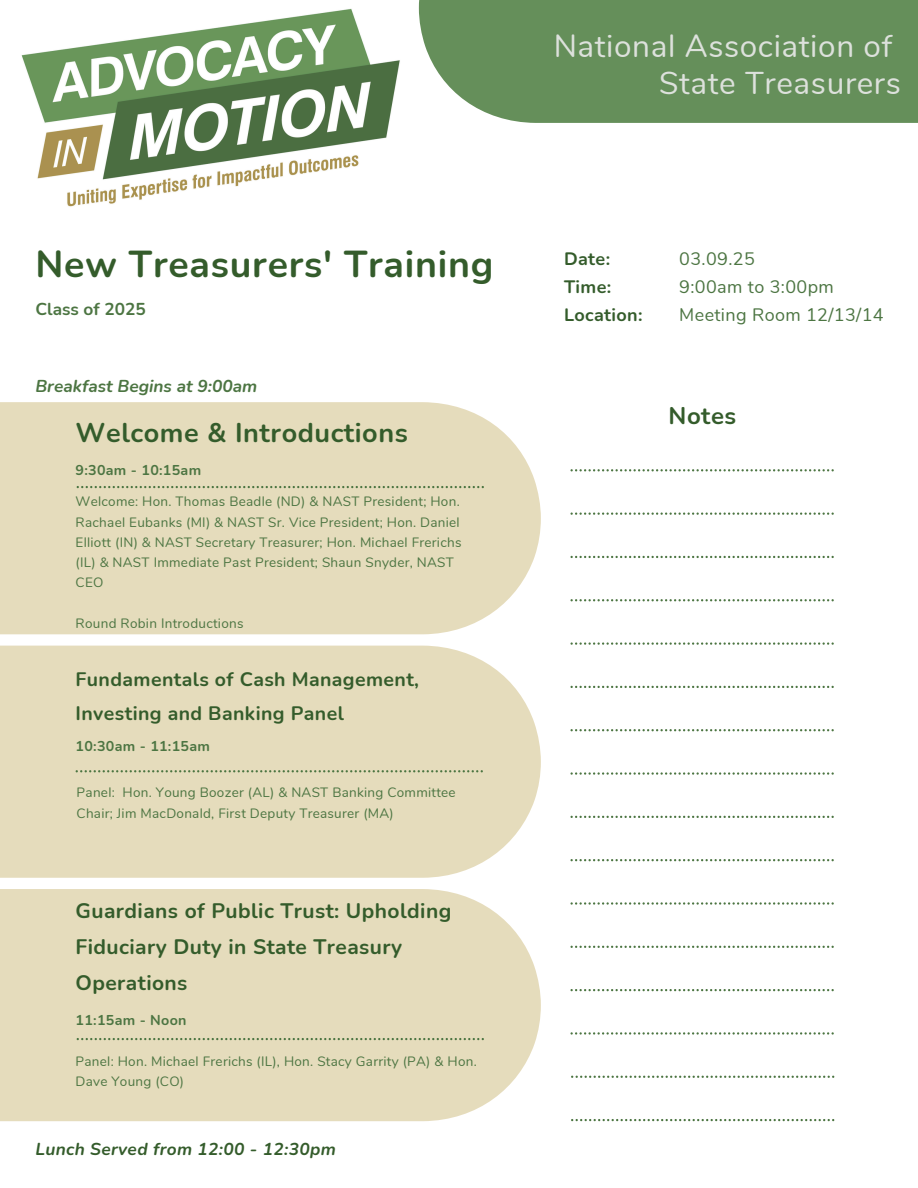
<style>
.page{position:relative;width:918px;height:1188px;background:#fff}
.page>*{position:absolute;margin:0;border:0;box-sizing:border-box;transform-origin:0 0}
.t1{font:700 37.5px "Nunito";letter-spacing:.02em;color:#345c2b}
.t2{font:31.5px/37.2px "Nunito";letter-spacing:.02em;color:#dde1dc;text-align:right}
.t3{font:700 27px "Nunito";letter-spacing:.02em;color:#345c2b}
.t4{font:700 24px "Nunito";letter-spacing:.02em;color:#345c2b}
.t5{font:700 21px/36px "Nunito";letter-spacing:.02em;color:#345c2b}
.t6{font:700 19.5px/33.8px "Nunito";letter-spacing:.02em;color:#345c2b}
.t7{font:18px "Nunito";letter-spacing:.02em;color:#4c7542}
.t8{font:700 18px/28.2px "Nunito";letter-spacing:.02em;color:#345c2b}
.t9{font:italic 700 17.25px "Nunito";letter-spacing:.02em;color:#345c2b}
.t10{font:italic 700 17.25px "Nunito";color:#4c7542}
.t11{font:700 17.25px "Nunito";color:#4c7542}
.t12{font:700 14.25px "Nunito";letter-spacing:.02em;color:#4c7542}
.t13{font:13.5px/20.2px "Nunito";letter-spacing:.02em;color:#4c7542}
</style>
<div class="page">
<svg style="left:571px;top:469px;width:263px;height:2px"></svg>
<svg style="left:571px;top:513px;width:263px;height:2px"></svg>
<svg style="left:571px;top:556px;width:263px;height:2px"></svg>
<svg style="left:571px;top:599px;width:263px;height:2px"></svg>
<svg style="left:571px;top:642px;width:263px;height:3px"></svg>
<svg style="left:571px;top:686px;width:263px;height:2px"></svg>
<svg style="left:571px;top:729px;width:263px;height:2px"></svg>
<svg style="left:571px;top:772px;width:263px;height:3px"></svg>
<svg style="left:571px;top:816px;width:263px;height:2px"></svg>
<svg style="left:571px;top:859px;width:263px;height:2px"></svg>
<svg style="left:571px;top:902px;width:263px;height:3px"></svg>
<svg style="left:571px;top:946px;width:263px;height:2px"></svg>
<svg style="left:571px;top:989px;width:263px;height:2px"></svg>
<svg style="left:571px;top:1032px;width:263px;height:3px"></svg>
<div style="left:0;top:402px;width:541px;height:232px;background:#e5dcbc"></div>
<svg style="left:77px;top:486px;width:407px;height:2px"></svg>
<div style="left:419px;top:0;width:499px;height:123px;background:#658f5a"></div>
<div style="left:0;top:646px;width:541px;height:232px;background:#e5dcbc"></div>
<svg style="left:76px;top:770px;width:407px;height:2px"></svg>
<div style="left:0;top:889px;width:541px;height:232px;background:#e5dcbc"></div>
<svg style="left:77px;top:1038px;width:407px;height:2px"></svg>
<svg style="left:571px;top:1076px;width:263px;height:2px"></svg>
<svg style="left:571px;top:1119px;width:263px;height:2px"></svg>
<img style="left:21px;top:8px;width:379px;height:199px">
<p class="t1" style="left:35px;top:239px;width:459px">New Treasurers' Training</p>
<p class="t11" style="left:35px;top:297px;width:112px">Class of 2025</p>
<p class="t10" style="left:35px;top:375px;width:223px">Breakfast Begins at 9:00am</p>
<p class="t3" style="left:76px;top:414px;width:334px">Welcome &amp; Introductions</p>
<h5 class="t12" style="left:76px;top:460px;width:127px">9:30am - 10:15am</h5>
<p class="t13" style="left:76px;top:492px;width:387px">Welcome: Hon. Thomas Beadle (ND) &amp; NAST President; Hon.<br>Rachael Eubanks (MI) &amp; NAST Sr. Vice President; Hon. Daniel Elliott (IN) &amp; NAST Secretary Treasurer; Hon. Michael Frerichs (IL) &amp; NAST Immediate Past President; Shaun Snyder, NAST CEO</p>
<p class="t13" style="left:76px;top:613px;width:169px">Round Robin Introductions</p>
<p class="t6" style="left:76px;top:662px;width:345px">Fundamentals of Cash Management,<br>Investing and Banking Panel</p>
<h5 class="t12" style="left:76px;top:737px;width:136px">10:30am - 11:15am</h5>
<p class="t13" style="left:77px;top:783px;width:381px">Panel: Hon. Young Boozer (AL) &amp; NAST Banking Committee<br>Chair; Jim MacDonald, First Deputy Treasurer (MA)</p>
<p class="t5" style="left:76px;top:893px;width:377px">Guardians of Public Trust: Upholding<br>Fiduciary Duty in State Treasury<br>Operations</p>
<p class="t12" style="left:76px;top:1011px;width:112px">11:15am - Noon</p>
<h6 class="t13" style="left:76px;top:1052px;width:403px">Panel: Hon. Michael Frerichs (IL), Hon. Stacy Garrity (PA) &amp; Hon.<br>Dave Young (CO)</h6>
<p class="t9" style="left:35px;top:1137px;width:302px">Lunch Served from 12:00 - 12:30pm</p>
<h3 class="t2" style="left:554px;top:28px;width:349px">National Association of<br>State Treasurers</h3>
<p class="t8" style="left:564px;top:245px;width:80px">Date:<br>Time:<br>Location:</p>
<h2 class="t7" style="left:679px;top:247px;width:77px">03.09.25</h2>
<h1 class="t7" style="left:679px;top:275px;width:156px">9:00am to 3:00pm</h1>
<h6 class="t7" style="left:679px;top:303px;width:206px">Meeting Room 12/13/14</h6>
<h6 class="t4" style="left:669px;top:399px;width:69px">Notes</h6>
</div>
